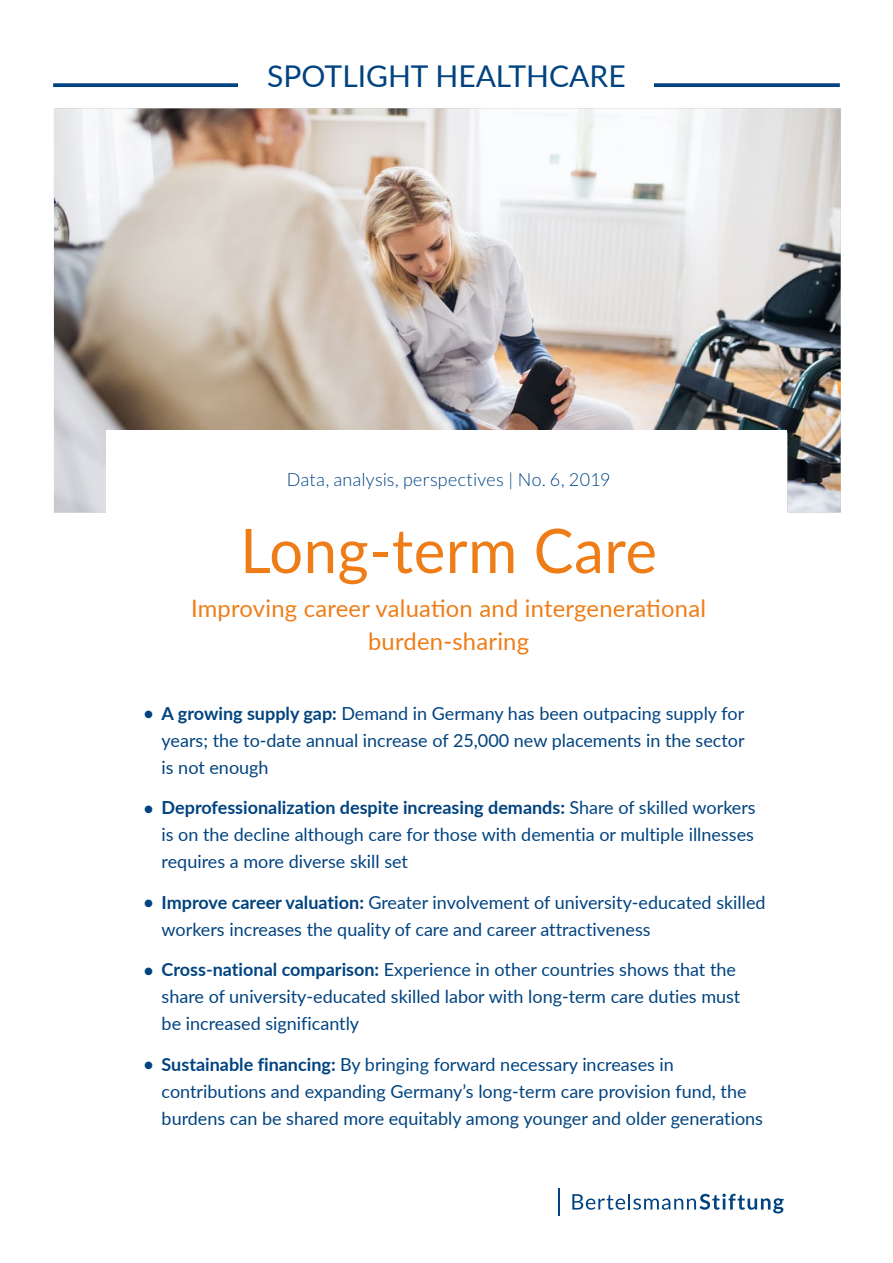
<style>
.page{position:relative;width:893px;height:1263px;background:#fff}
.page>*{position:absolute;margin:0;border:0;box-sizing:border-box;transform-origin:0 0}
.t1{font:61.5px "Lato";letter-spacing:.01em;color:#ef7d17}
.t2{font:30px "Lato";color:#004380}
.t3{font:24px/33px "Lato";letter-spacing:.01em;color:#ef7d17;text-align:center}
.t4{font:18px/27px "Lato";color:#004380}
.t5{font:300 18px "Lato";letter-spacing:.01em;color:#004380}
.s1{font-weight:700}
</style>
<div class="page">
<img style="left:54px;top:108px;width:787px;height:404px">
<svg style="left:53px;top:83px;width:787px;height:4px"></svg>
<div style="left:239px;top:51px;width:415px;height:45px;background:#fff"></div>
<div style="left:106px;top:431px;width:681px;height:166px;background:#fff"></div>
<svg style="left:572px;top:1193px;width:212px;height:20px"></svg>
<hr style="left:558px;top:1188px;width:2px;height:27px;background:#004380">
<h2 class="t2" style="left:267px;top:55px;width:360px">SPOTLIGHT HEALTHCARE</h2>
<p class="t5" style="left:287px;top:470px;width:325px">Data, analysis, perspectives | No. 6, 2019</p>
<h1 class="t1" style="left:240px;top:507px;width:418px">Long-term Care</h1>
<h3 class="t3" style="left:191px;top:590px;width:516px">Improving career valuation and intergenerational burden-sharing</h3>
<p class="t4" style="left:162px;top:699px;width:585px;text-align:justify;text-indent:-17px">● <span class="s1">A growing supply gap:</span> Demand in Germany has been outpacing supply for years; the to-date annual increase of 25,000 new placements in the sector is not enough</p>
<p class="t4" style="left:162px;top:793px;width:596px;text-align:justify;text-indent:-17px">● <span class="s1">Deprofessionalization despite increasing demands:</span> Share of skilled workers is on the decline although care for those with dementia or multiple illnesses requires a more diverse skill set</p>
<p class="t4" style="left:162px;top:888px;width:606px;text-indent:-17px">● <span class="s1">Improve career valuation:</span> Greater involvement of university-educated skilled workers increases the quality of care and career attractiveness</p>
<p class="t4" style="left:162px;top:955px;width:580px;text-indent:-17px">● <span class="s1">Cross-national comparison:</span> Experience in other countries shows that the share of university-educated skilled labor with long-term care duties must be increased significantly</p>
<p class="t4" style="left:162px;top:1050px;width:603px;text-indent:-17px">● <span class="s1">Sustainable financing:</span> By bringing forward necessary increases in contributions and expanding Germany’s long-term care provision fund, the burdens can be shared more equitably among younger and older generations</p>
</div>
